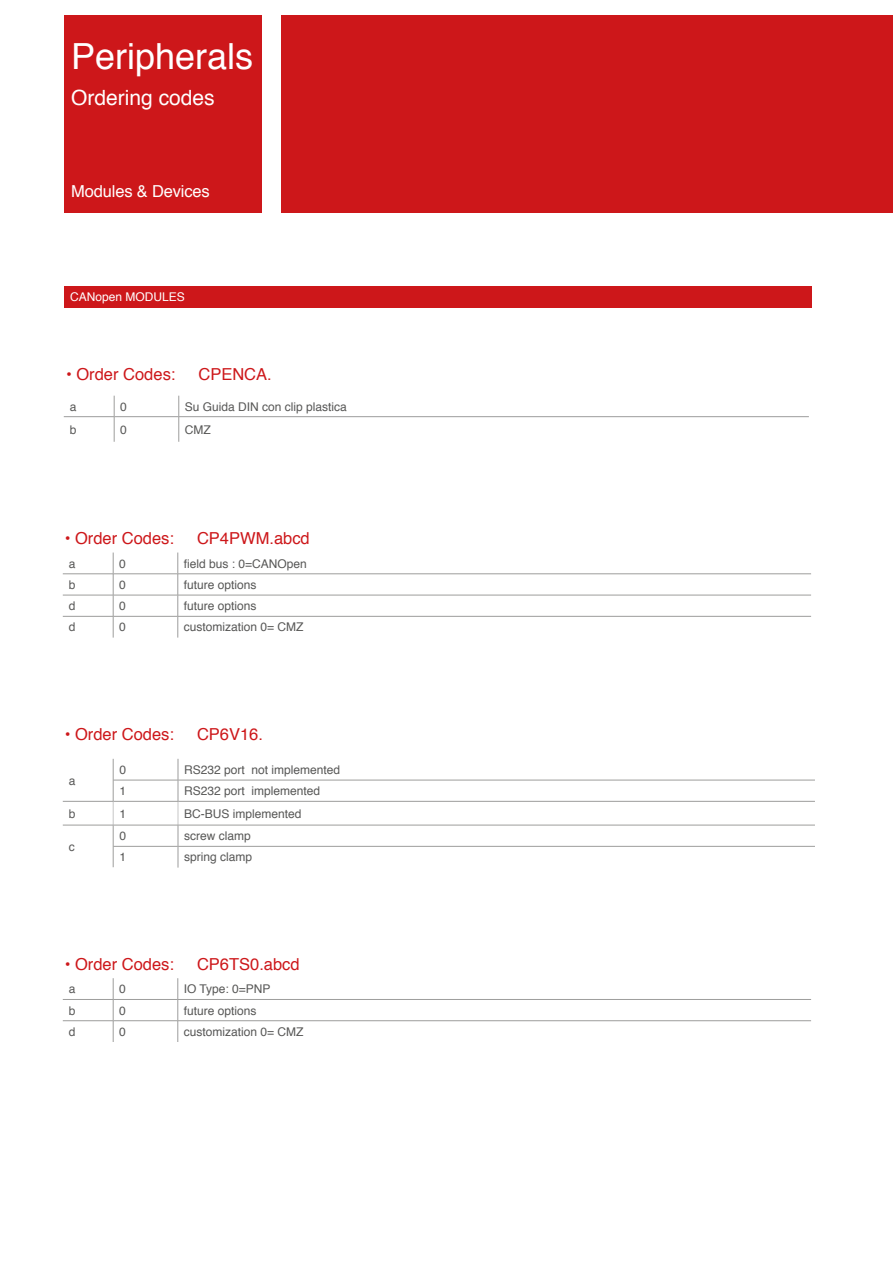
<style>
.page{position:relative;width:893px;height:1263px;background:#fff}
.page>*{position:absolute;margin:0;border:0;box-sizing:border-box;transform-origin:0 0}
.t1{font:36px "Helvetica";color:#fff}
.t2{font:21px "Helvetica";color:#fff}
.t3{font:16.5px "Helvetica";color:#cd171a}
.t4{font:16.5px "Helvetica";letter-spacing:-.01em;color:#fff}
.t5{font:12px/21.5px "Helvetica";color:#575756}
.t6{font:12px "Helvetica";color:#fff}
</style>
<div class="page">
<div style="left:64px;top:15px;width:198px;height:198px;background:#cd171a"></div>
<div style="left:64px;top:286px;width:747px;height:22px;background:#cd171a"></div>
<svg style="left:114px;top:396px;width:1px;height:46px"></svg>
<svg style="left:179px;top:396px;width:1px;height:46px"></svg>
<hr style="left:64px;top:416px;width:50px;height:1px;background:#9d9d9c">
<hr style="left:114px;top:416px;width:65px;height:1px;background:#9d9d9c">
<hr style="left:179px;top:416px;width:630px;height:1px;background:#9d9d9c">
<hr style="left:113px;top:759px;width:1px;height:42px;background:#9d9d9c">
<hr style="left:113px;top:825px;width:1px;height:42px;background:#9d9d9c">
<svg style="left:113px;top:802px;width:1px;height:23px"></svg>
<hr style="left:63px;top:801px;width:50px;height:1px;background:#9d9d9c">
<hr style="left:63px;top:825px;width:50px;height:1px;background:#9d9d9c">
<hr style="left:113px;top:780px;width:65px;height:1px;background:#9d9d9c">
<hr style="left:113px;top:846px;width:65px;height:1px;background:#9d9d9c">
<svg style="left:178px;top:759px;width:1px;height:109px"></svg>
<hr style="left:113px;top:801px;width:65px;height:1px;background:#9d9d9c">
<hr style="left:113px;top:825px;width:65px;height:1px;background:#9d9d9c">
<hr style="left:178px;top:780px;width:637px;height:1px;background:#9d9d9c">
<hr style="left:178px;top:846px;width:637px;height:1px;background:#9d9d9c">
<hr style="left:178px;top:801px;width:637px;height:1px;background:#9d9d9c">
<hr style="left:178px;top:825px;width:637px;height:1px;background:#9d9d9c">
<svg style="left:113px;top:552px;width:1px;height:86px"></svg>
<svg style="left:178px;top:552px;width:1px;height:86px"></svg>
<hr style="left:63px;top:573px;width:50px;height:1px;background:#9d9d9c">
<hr style="left:113px;top:573px;width:65px;height:1px;background:#9d9d9c">
<hr style="left:178px;top:573px;width:633px;height:1px;background:#9d9d9c">
<hr style="left:63px;top:595px;width:50px;height:1px;background:#9d9d9c">
<hr style="left:113px;top:595px;width:65px;height:1px;background:#9d9d9c">
<hr style="left:178px;top:595px;width:633px;height:1px;background:#9d9d9c">
<hr style="left:63px;top:616px;width:50px;height:1px;background:#9d9d9c">
<hr style="left:113px;top:616px;width:65px;height:1px;background:#9d9d9c">
<hr style="left:178px;top:616px;width:633px;height:1px;background:#9d9d9c">
<svg style="left:113px;top:978px;width:1px;height:64px"></svg>
<svg style="left:178px;top:978px;width:1px;height:64px"></svg>
<hr style="left:63px;top:999px;width:50px;height:1px;background:#9d9d9c">
<hr style="left:113px;top:999px;width:65px;height:1px;background:#9d9d9c">
<hr style="left:178px;top:999px;width:633px;height:1px;background:#9d9d9c">
<hr style="left:63px;top:1020px;width:50px;height:1px;background:#9d9d9c">
<hr style="left:113px;top:1020px;width:65px;height:1px;background:#9d9d9c">
<hr style="left:178px;top:1020px;width:633px;height:1px;background:#9d9d9c">
<div style="left:281px;top:15px;width:612px;height:198px;background:#cd171a"></div>
<h1 class="t1" style="left:71px;top:29px;width:184px">Peripherals</h1>
<h2 class="t2" style="left:71px;top:82px;width:145px">Ordering codes</h2>
<h3 class="t4" style="left:71px;top:179px;width:140px">Modules &amp; Devices</h3>
<p class="t6" style="left:70px;top:288px;width:116px">CANopen MODULES</p>
<h3 class="t3" style="left:66px;top:361px;width:111px">• Order Codes:</h3>
<h3 class="t3" style="left:198px;top:361px;width:75px">CPENCA.</h3>
<p class="t5" style="left:70px;top:396px;width:8px">a</p>
<p class="t5" style="left:120px;top:396px;width:8px">0</p>
<p class="t5" style="left:185px;top:396px;width:164px">Su Guida DIN con clip plastica</p>
<p class="t5" style="left:70px;top:419px;width:8px">b</p>
<p class="t5" style="left:120px;top:419px;width:8px">0</p>
<p class="t5" style="left:185px;top:419px;width:27px">CMZ</p>
<h3 class="t3" style="left:65px;top:526px;width:111px">• Order Codes:</h3>
<h3 class="t3" style="left:197px;top:526px;width:114px">CP4PWM.abcd</h3>
<p class="t5" style="left:69px;top:553px;width:8px">a</p>
<p class="t5" style="left:119px;top:553px;width:8px">0</p>
<p class="t5" style="left:184px;top:553px;width:125px">field bus : 0=CANOpen</p>
<p class="t5" style="left:69px;top:574px;width:8px">b</p>
<p class="t5" style="left:119px;top:574px;width:8px">0</p>
<p class="t5" style="left:184px;top:574px;width:74px">future options</p>
<p class="t5" style="left:69px;top:596px;width:8px">d</p>
<p class="t5" style="left:119px;top:596px;width:8px">0</p>
<p class="t5" style="left:184px;top:596px;width:74px">future options</p>
<p class="t5" style="left:69px;top:617px;width:8px">d</p>
<p class="t5" style="left:119px;top:617px;width:8px">0</p>
<p class="t5" style="left:184px;top:617px;width:121px">customization 0= CMZ</p>
<h3 class="t3" style="left:65px;top:721px;width:111px">• Order Codes:</h3>
<h3 class="t3" style="left:197px;top:721px;width:68px">CP6V16.</h3>
<p class="t5" style="left:69px;top:770px;width:8px">a</p>
<p class="t5" style="left:69px;top:803px;width:8px">b</p>
<p class="t5" style="left:69px;top:836px;width:7px">c</p>
<p class="t5" style="left:119px;top:759px;width:8px">0<br>1</p>
<p class="t5" style="left:119px;top:803px;width:8px;line-height:22.5px">1<br>0</p>
<p class="t5" style="left:119px;top:847px;width:8px">1</p>
<p class="t5" style="left:184px;top:759px;width:158px">RS232 port not implemented<br>RS232 port implemented</p>
<p class="t5" style="left:184px;top:803px;width:119px;line-height:22.5px">BC-BUS implemented screw clamp</p>
<p class="t5" style="left:184px;top:847px;width:70px">spring clamp</p>
<h3 class="t3" style="left:65px;top:951px;width:111px">• Order Codes:</h3>
<h3 class="t3" style="left:197px;top:951px;width:104px">CP6TS0.abcd</h3>
<p class="t5" style="left:69px;top:979px;width:8px">a</p>
<p class="t5" style="left:119px;top:979px;width:8px">0</p>
<p class="t5" style="left:184px;top:979px;width:88px">IO Type: 0=PNP</p>
<p class="t5" style="left:69px;top:1000px;width:8px">b</p>
<p class="t5" style="left:119px;top:1000px;width:8px">0</p>
<p class="t5" style="left:184px;top:1000px;width:74px">future options</p>
<p class="t5" style="left:69px;top:1021px;width:8px">d</p>
<p class="t5" style="left:119px;top:1021px;width:8px">0</p>
<p class="t5" style="left:184px;top:1021px;width:121px">customization 0= CMZ</p>
</div>
